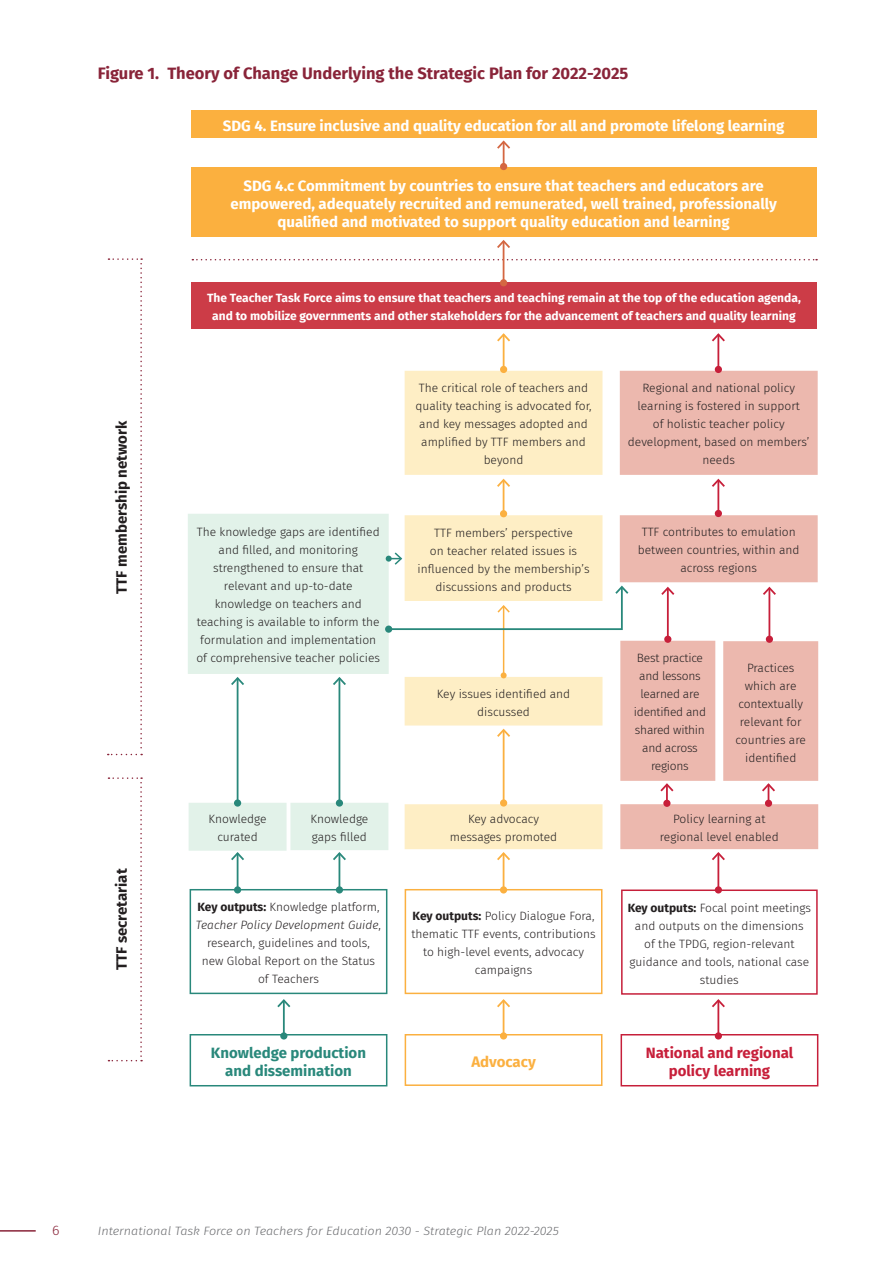
<style>
.page{position:relative;width:893px;height:1263px;background:#fff}
.page>*{position:absolute;margin:0;border:0;box-sizing:border-box;transform-origin:0 0}
.t1{font:700 16.5px "Fira Sans";color:#892439}
.t2{font:700 15px/18px "Fira Sans";color:#fff;text-align:center}
.t3{font:700 15px/18px "Fira Sans";color:#29887b;text-align:center}
.t4{font:700 15px "Fira Sans";color:#231f20}
.t5{font:700 15px/18px "Fira Sans";color:#c71f3a;text-align:center}
.t6{font:700 15px "Fira Sans";color:#fbb040}
.t7{font:300 13.5px "Fira Sans";color:#892439;scale:1.06 1}
.t8{font:300 12px/18px "Fira Sans";color:#231f20;text-align:center}
.t9{font:700 12px/18px "Fira Sans";color:#fff;text-align:center}
.t10{font:300 12px/18px "Fira Sans";letter-spacing:-.02em;color:#231f20;text-align:center}
.t11{font:italic 300 12px "Fira Sans";color:#6c6d70;scale:1.06 1}
.s1{font-weight:700}
.s2{font-style:italic}
</style>
<div class="page">
<svg style="left:192px;top:259px;width:625px;height:1px"></svg>
<svg style="left:108px;top:258px;width:34px;height:497px"></svg>
<svg style="left:108px;top:777px;width:34px;height:284px"></svg>
<div style="left:191px;top:110px;width:625px;height:27px;background:#fbb03f"></div>
<svg style="left:189px;top:1033px;width:199px;height:54px"></svg>
<div style="left:406px;top:806px;width:195px;height:42px;background:#feeec5"></div>
<div style="left:405px;top:804px;width:197px;height:45px;border:3px solid #feeec5"></div>
<div style="left:406px;top:678px;width:195px;height:46px;background:#feeec5"></div>
<div style="left:405px;top:677px;width:197px;height:48px;border:3px solid #feeec5"></div>
<div style="left:406px;top:372px;width:195px;height:101px;background:#feeec5"></div>
<div style="left:405px;top:371px;width:197px;height:104px;border:3px solid #feeec5"></div>
<div style="left:191px;top:283px;width:625px;height:46px;background:#cc3c47"></div>
<div style="left:621px;top:517px;width:195px;height:64px;background:#ecb8ae"></div>
<div style="left:620px;top:515px;width:198px;height:67px;border:3px solid #ecb8ae"></div>
<div style="left:621px;top:372px;width:195px;height:101px;background:#ecb8ae"></div>
<div style="left:620px;top:371px;width:198px;height:104px;border:3px solid #ecb8ae"></div>
<div style="left:622px;top:806px;width:195px;height:42px;background:#ecb8ae"></div>
<div style="left:620px;top:804px;width:198px;height:45px;border:3px solid #ecb8ae"></div>
<div style="left:725px;top:643px;width:92px;height:136px;background:#ecb8ae"></div>
<div style="left:723px;top:641px;width:95px;height:140px;border:3px solid #ecb8ae"></div>
<div style="left:622px;top:642px;width:92px;height:137px;background:#ecb8ae"></div>
<div style="left:620px;top:641px;width:95px;height:140px;border:3px solid #ecb8ae"></div>
<svg style="left:404px;top:1033px;width:199px;height:53px"></svg>
<svg style="left:620px;top:1033px;width:199px;height:54px"></svg>
<div style="left:191px;top:167px;width:625px;height:70px;background:#fbb03f"></div>
<div style="left:500px;top:163px;width:7px;height:7px;background:#d46742;border-radius:50%"></div>
<svg style="left:497px;top:140px;width:13px;height:27px"></svg>
<hr style="left:717px;top:1000px;width:2px;height:36px;background:#c71f3a">
<div style="left:715px;top:1032px;width:7px;height:7px;background:#c71f3a;border-radius:50%"></div>
<svg style="left:621px;top:889px;width:197px;height:120px"></svg>
<hr style="left:717px;top:853px;width:2px;height:37px;background:#c71f3a">
<div style="left:715px;top:886px;width:7px;height:7px;background:#c71f3a;border-radius:50%"></div>
<svg style="left:712px;top:852px;width:13px;height:10px"></svg>
<hr style="left:717px;top:480px;width:2px;height:33px;background:#c71f3a">
<div style="left:715px;top:510px;width:7px;height:7px;background:#c71f3a;border-radius:50%"></div>
<svg style="left:712px;top:478px;width:13px;height:11px"></svg>
<hr style="left:503px;top:480px;width:1px;height:34px;background:#fbb040">
<div style="left:500px;top:510px;width:7px;height:7px;background:#fbb040;border-radius:50%"></div>
<svg style="left:497px;top:478px;width:13px;height:11px"></svg>
<hr style="left:717px;top:334px;width:2px;height:35px;background:#c71f3a">
<div style="left:715px;top:366px;width:7px;height:7px;background:#c71f3a;border-radius:50%"></div>
<svg style="left:712px;top:333px;width:13px;height:10px"></svg>
<hr style="left:503px;top:334px;width:1px;height:35px;background:#fbb040">
<div style="left:500px;top:366px;width:7px;height:7px;background:#fbb040;border-radius:50%"></div>
<svg style="left:497px;top:333px;width:13px;height:10px"></svg>
<div style="left:765px;top:800px;width:7px;height:7px;background:#c71f3a;border-radius:50%"></div>
<svg style="left:762px;top:783px;width:13px;height:20px"></svg>
<hr style="left:768px;top:588px;width:2px;height:51px;background:#c71f3a">
<div style="left:766px;top:636px;width:7px;height:7px;background:#c71f3a;border-radius:50%"></div>
<svg style="left:763px;top:586px;width:13px;height:11px"></svg>
<div style="left:663px;top:800px;width:7px;height:7px;background:#c71f3a;border-radius:50%"></div>
<svg style="left:660px;top:783px;width:14px;height:20px"></svg>
<hr style="left:667px;top:588px;width:2px;height:51px;background:#c71f3a">
<div style="left:664px;top:636px;width:7px;height:7px;background:#c71f3a;border-radius:50%"></div>
<svg style="left:661px;top:586px;width:14px;height:11px"></svg>
<hr style="left:503px;top:730px;width:1px;height:73px;background:#fbb040">
<div style="left:500px;top:799px;width:7px;height:7px;background:#fbb040;border-radius:50%"></div>
<svg style="left:497px;top:728px;width:13px;height:11px"></svg>
<hr style="left:503px;top:1000px;width:1px;height:36px;background:#fbb040">
<div style="left:500px;top:1032px;width:7px;height:7px;background:#fbb040;border-radius:50%"></div>
<svg style="left:404px;top:889px;width:199px;height:120px"></svg>
<hr style="left:503px;top:853px;width:1px;height:37px;background:#fbb040">
<div style="left:500px;top:886px;width:7px;height:7px;background:#fbb040;border-radius:50%"></div>
<svg style="left:497px;top:852px;width:13px;height:10px"></svg>
<hr style="left:339px;top:853px;width:1px;height:37px;background:#29887b">
<hr style="left:339px;top:678px;width:1px;height:125px;background:#29887b">
<hr style="left:237px;top:853px;width:1px;height:37px;background:#29887b">
<svg style="left:188px;top:801px;width:201px;height:61px"></svg>
<hr style="left:237px;top:678px;width:1px;height:125px;background:#29887b">
<div style="left:234px;top:799px;width:7px;height:8px;background:#29887b;border-radius:50%"></div>
<hr style="left:283px;top:1000px;width:2px;height:36px;background:#29887b">
<div style="left:280px;top:1032px;width:7px;height:7px;background:#29887b;border-radius:50%"></div>
<svg style="left:189px;top:888px;width:199px;height:121px"></svg>
<hr style="left:503px;top:241px;width:1px;height:42px;background:#d46742">
<div style="left:500px;top:279px;width:7px;height:7px;background:#d46742;border-radius:50%"></div>
<svg style="left:497px;top:240px;width:13px;height:10px"></svg>
<svg style="left:188px;top:512px;width:442px;height:175px"></svg>
<hr style="left:0;top:1230px;width:36px;height:1px;background:#892439">
<h1 class="t1" style="left:98px;top:60px;width:532px">Figure 1. Theory of Change Underlying the Strategic Plan for 2022-2025</h1>
<p class="t2" style="left:223px;top:115px;width:563px">SDG 4. Ensure inclusive and quality education for all and promote lifelong learning</p>
<p class="t2" style="left:230px;top:175px;width:548px">SDG 4.c Commitment by countries to ensure that teachers and educators are empowered, adequately recruited and remunerated, well trained, professionally qualified and motivated to support quality education and learning</p>
<p class="t4" style="left:109px;top:594px;width:175px;rotate:-90deg">TTF membership network</p>
<p class="t4" style="left:109px;top:970px;width:103px;rotate:-90deg">TTF secretariat</p>
<p class="t9" style="left:207px;top:288px;width:595px">The Teacher Task Force aims to ensure that teachers and teaching remain at the top of the education agenda, and to mobilize governments and other stakeholders for the advancement of teachers and quality learning</p>
<p class="t8" style="left:415px;top:379px;width:178px">The critical role of teachers and quality teaching is advocated for, and key messages adopted and amplified by TTF members and beyond</p>
<p class="t8" style="left:628px;top:379px;width:183px">Regional and national policy learning is fostered in support<br>of holistic teacher policy development, based on members’ needs</p>
<p class="t8" style="left:196px;top:523px;width:185px">The knowledge gaps are identified and filled, and monitoring strengthened to ensure that relevant and up-to-date knowledge on teachers and teaching is available to inform the formulation and implementation of comprehensive teacher policies</p>
<p class="t8" style="left:638px;top:523px;width:163px">TTF contributes to emulation between countries, within and across regions</p>
<p class="t8" style="left:418px;top:523px;width:173px">TTF members’ perspective<br>on teacher related issues is influenced by the membership’s discussions and products</p>
<p class="t10" style="left:634px;top:649px;width:74px">Best practice and lessons learned are identified and shared within and across regions</p>
<p class="t8" style="left:735px;top:658px;width:72px">Practices which are contextually relevant for countries are identified</p>
<p class="t8" style="left:437px;top:685px;width:135px">Key issues identified and discussed</p>
<p class="t8" style="left:209px;top:810px;width:59px">Knowledge curated</p>
<p class="t8" style="left:310px;top:810px;width:59px;text-align:left">Knowledge gaps filled</p>
<p class="t8" style="left:450px;top:810px;width:109px">Key advocacy messages promoted</p>
<p class="t8" style="left:660px;top:810px;width:120px">Policy learning at regional level enabled</p>
<p class="t8" style="left:196px;top:898px;width:187px"><span class="s1">Key outputs:</span> Knowledge platform,<br><span class="s2">Teacher Policy Development Guide</span>, research, guidelines and tools, new Global Report on the Status of Teachers</p>
<p class="t8" style="left:411px;top:907px;width:186px"><span class="s1">Key outputs:</span> Policy Dialogue Fora, thematic TTF events, contributions to high-level events, advocacy campaigns</p>
<p class="t8" style="left:628px;top:898px;width:185px"><span class="s1">Key outputs:</span> Focal point meetings and outputs on the dimensions<br>of the TPDG, region-relevant guidance and tools, national case studies</p>
<p class="t3" style="left:211px;top:1043px;width:157px">Knowledge production and dissemination</p>
<p class="t6" style="left:471px;top:1049px;width:66px">Advocacy</p>
<p class="t5" style="left:646px;top:1043px;width:149px">National and regional policy learning</p>
<p class="t7" style="left:52px;top:1221px;width:9px">6</p>
<p class="t11" style="left:98px;top:1223px;width:436px">International Task Force on Teachers for Education 2030 - Strategic Plan 2022-2025</p>
</div>
